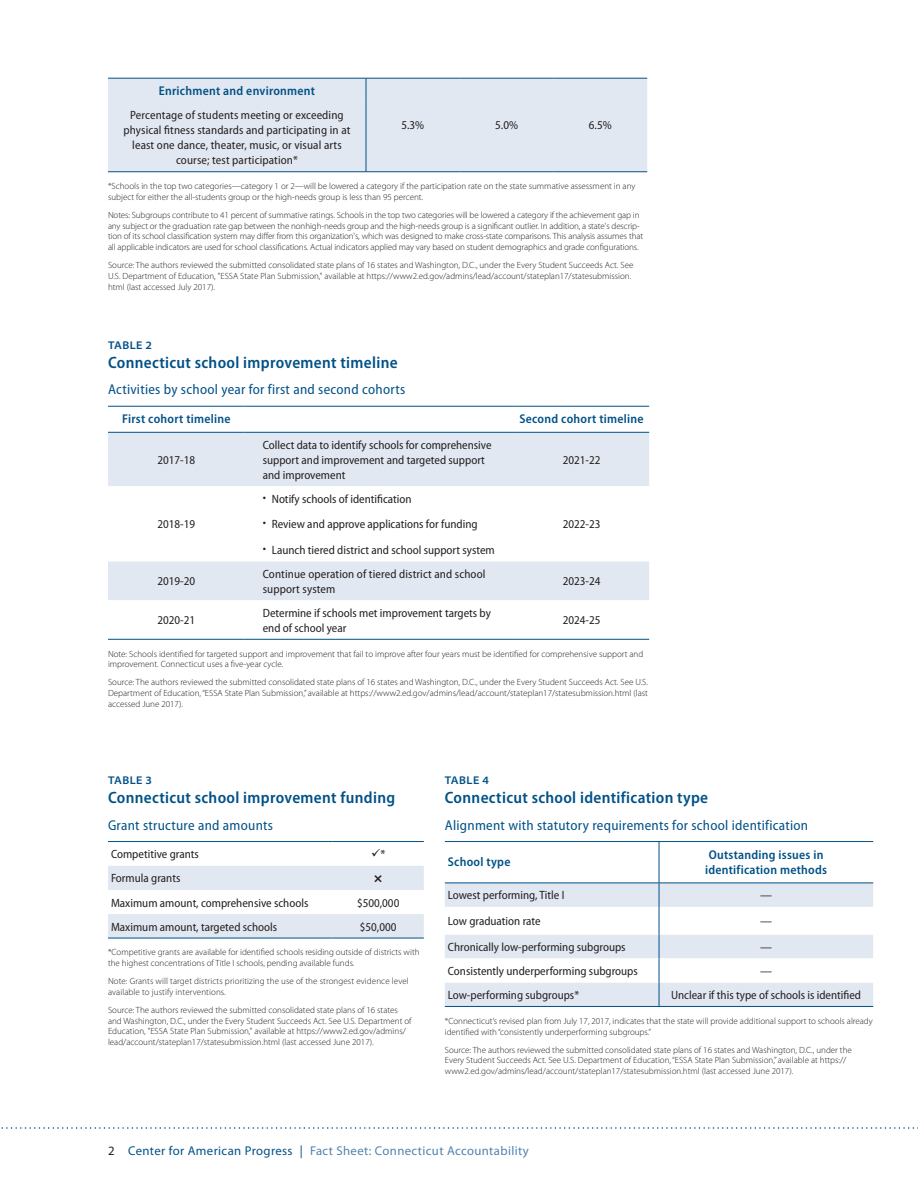
<style>
.page{position:relative;width:918px;height:1188px;background:#fff}
.page>*{position:absolute;margin:0;border:0;box-sizing:border-box;transform-origin:0 0}
.t1{font:600 semi-condensed 16.5px "Myriad Pro";letter-spacing:.02em;color:#005187}
.t2{font:semi-condensed 14.25px "Myriad Pro";letter-spacing:.02em;color:#005187}
.t3{font:600 semi-condensed 12.75px/15.3px "Myriad Pro";letter-spacing:.02em;color:#005187}
.t4{font:12.75px "Myriad Pro";letter-spacing:.03em;color:#5083af}
.t5{font:semi-condensed 12px/15px "Myriad Pro";color:#231f20}
.t6{font:12px "Myriad Pro";color:#231f20}
.t7{font:600 semi-expanded 11.25px "Myriad Pro";letter-spacing:.04em;color:#005187}
.t8{font:300 9px/10.8px "Myriad Pro";color:#231f20}
.s1{color:#231f20}
.s2{color:#005187}
</style>
<div class="page">
<svg style="left:1px;top:1127px;width:917px;height:2px"></svg>
<div style="left:108px;top:79px;width:539px;height:92px;background:#e2e8f1"></div>
<hr style="left:108px;top:78px;width:129px;height:1px;background:#005187">
<hr style="left:237px;top:78px;width:129px;height:1px;background:#005187">
<hr style="left:366px;top:78px;width:94px;height:1px;background:#005187">
<svg style="left:366px;top:78px;width:1px;height:25px"></svg>
<hr style="left:460px;top:78px;width:94px;height:1px;background:#005187">
<hr style="left:366px;top:103px;width:1px;height:69px;background:#005187">
<hr style="left:554px;top:78px;width:93px;height:1px;background:#005187">
<hr style="left:108px;top:171px;width:129px;height:1px;background:#005187">
<hr style="left:237px;top:171px;width:129px;height:1px;background:#005187">
<hr style="left:366px;top:171px;width:94px;height:1px;background:#005187">
<hr style="left:460px;top:171px;width:94px;height:1px;background:#005187">
<hr style="left:554px;top:171px;width:93px;height:1px;background:#005187">
<hr style="left:108px;top:841px;width:225px;height:1px;background:#005187">
<hr style="left:333px;top:841px;width:91px;height:1px;background:#005187">
<hr style="left:108px;top:938px;width:225px;height:1px;background:#005187">
<hr style="left:333px;top:938px;width:91px;height:1px;background:#005187">
<hr style="left:445px;top:1006px;width:214px;height:1px;background:#005187">
<hr style="left:445px;top:841px;width:214px;height:1px;background:#005187">
<hr style="left:659px;top:841px;width:214px;height:1px;background:#005187">
<hr style="left:659px;top:842px;width:1px;height:41px;background:#005187">
<svg style="left:445px;top:883px;width:428px;height:123px"></svg>
<hr style="left:659px;top:1006px;width:214px;height:1px;background:#005187">
<div style="left:108px;top:433px;width:541px;height:53px;background:#e2e8f1"></div>
<svg style="left:108px;top:561px;width:541px;height:78px"></svg>
<hr style="left:108px;top:406px;width:137px;height:1px;background:#005187">
<hr style="left:245px;top:406px;width:269px;height:1px;background:#005187">
<hr style="left:514px;top:406px;width:135px;height:1px;background:#005187">
<hr style="left:108px;top:432px;width:137px;height:1px;background:#005187">
<hr style="left:245px;top:432px;width:269px;height:1px;background:#005187">
<hr style="left:514px;top:432px;width:135px;height:1px;background:#005187">
<hr style="left:108px;top:639px;width:137px;height:1px;background:#005187">
<hr style="left:245px;top:639px;width:269px;height:1px;background:#005187">
<hr style="left:514px;top:639px;width:135px;height:1px;background:#005187">
<svg style="left:108px;top:866px;width:316px;height:72px"></svg>
<h3 class="t3" style="left:159px;top:84px;width:158px">Enrichment and environment</h3>
<h3 class="t5" style="left:124px;top:108px;width:228px;text-align:center">Percentage of students meeting or exceeding physical fitness standards and participating in at least one dance, theater, music, or visual arts course; test participation*</h3>
<p class="t8" style="left:108px;top:181px;width:529px">*Schools in the top two categories—category 1 or 2—will be lowered a category if the participation rate on the state summative assessment in any subject for either the all-students group or the high-needs group is less than 95 percent.</p>
<p class="t8" style="left:108px;top:209px;width:537px">Notes: Subgroups contribute to 41 percent of summative ratings. Schools in the top two categories will be lowered a category if the achievement gap in any subject or the graduation rate gap between the nonhigh-needs group and the high-needs group is a significant outlier. In addition, a state's descrip&shy;tion of its school classification system may differ from this organization's, which was designed to make cross-state comparisons. This analysis assumes that all applicable indicators are used for school classifications. Actual indicators applied may vary based on student demographics and grade configurations.</p>
<p class="t8" style="left:108px;top:260px;width:527px">Source: The authors reviewed the submitted consolidated state plans of 16 states and Washington, D.C., under the Every Student Succeeds Act. See<br>U.S. Department of Education, "ESSA State Plan Submission," available at https://www2.ed.gov/admins/lead/account/stateplan17/statesubmission. html (last accessed July 2017).</p>
<h3 class="t5" style="left:401px;top:118px;width:24px">5.3%</h3>
<h3 class="t5" style="left:495px;top:118px;width:24px">5.0%</h3>
<h3 class="t5" style="left:589px;top:118px;width:24px">6.5%</h3>
<p class="t7" style="left:108px;top:339px;width:46px">TABLE 2</p>
<h1 class="t1" style="left:108px;top:354px;width:291px">Connecticut school improvement timeline</h1>
<h2 class="t2" style="left:108px;top:382px;width:299px">Activities by school year for first and second cohorts</h2>
<h3 class="t3" style="left:122px;top:412px;width:110px">First cohort timeline</h3>
<h3 class="t3" style="left:519px;top:412px;width:126px">Second cohort timeline</h3>
<h3 class="t5" style="left:158px;top:453px;width:39px">2017-18</h3>
<h3 class="t5" style="left:263px;top:438px;width:230px">Collect data to identify schools for comprehensive support and improvement and targeted support and improvement</h3>
<h3 class="t5" style="left:563px;top:453px;width:39px">2021-22</h3>
<h3 class="t5" style="left:158px;top:517px;width:39px">2018-19</h3>
<h3 class="t5" style="left:263px;top:492px;width:150px">• Notify schools of identification</h3>
<h3 class="t5" style="left:263px;top:517px;width:216px">• Review and approve applications for funding</h3>
<h3 class="t5" style="left:263px;top:543px;width:234px">• Launch tiered district and school support system</h3>
<h3 class="t5" style="left:563px;top:517px;width:39px">2022-23</h3>
<h3 class="t5" style="left:158px;top:574px;width:39px">2019-20</h3>
<h3 class="t5" style="left:263px;top:567px;width:224px">Continue operation of tiered district and school support system</h3>
<h3 class="t5" style="left:563px;top:574px;width:39px">2023-24</h3>
<h3 class="t5" style="left:158px;top:613px;width:39px">2020-21</h3>
<h3 class="t5" style="left:263px;top:606px;width:230px">Determine if schools met improvement targets by end of school year</h3>
<h3 class="t5" style="left:563px;top:613px;width:39px">2024-25</h3>
<p class="t8" style="left:108px;top:648px;width:537px">Note: Schools identified for targeted support and improvement that fail to improve after four years must be identified for comprehensive support and improvement. Connecticut uses a five-year cycle.</p>
<p class="t8" style="left:108px;top:677px;width:542px;text-align:justify">Source: The authors reviewed the submitted consolidated state plans of 16 states and Washington, D.C., under the Every Student Succeeds Act. See U.S.<br>Department of Education, “ESSA State Plan Submission,” available at https://www2.ed.gov/admins/lead/account/stateplan17/statesubmission.html (last accessed June 2017).</p>
<p class="t7" style="left:108px;top:774px;width:46px">TABLE 3</p>
<h1 class="t1" style="left:108px;top:789px;width:289px">Connecticut school improvement funding</h1>
<h2 class="t2" style="left:108px;top:817px;width:167px">Grant structure and amounts</h2>
<h3 class="t5" style="left:111px;top:847px;width:89px">Competitive grants</h3>
<h3 class="t6" style="left:371px;top:847px;width:16px">✓*</h3>
<h3 class="t5" style="left:111px;top:867px;width:199px;line-height:24.2px">Formula grants<br>Maximum amount, comprehensive schools</h3>
<h3 class="t5" style="left:357px;top:895px;width:44px">$500,000</h3>
<h3 class="t5" style="left:111px;top:919px;width:168px">Maximum amount, targeted schools</h3>
<h3 class="t5" style="left:360px;top:919px;width:38px">$50,000</h3>
<p class="t8" style="left:108px;top:947px;width:313px">*Competitive grants are available for identified schools residing outside of districts with the highest concentrations of Title I schools, pending available funds.</p>
<p class="t8" style="left:108px;top:976px;width:302px">Note: Grants will target districts prioritizing the use of the strongest evidence level available to justify interventions.</p>
<p class="t8" style="left:108px;top:1004px;width:305px">Source: The authors reviewed the submitted consolidated state plans of 16 states and Washington, D.C., under the Every Student Succeeds Act. See U.S. Department of Education, "ESSA State Plan Submission," available at https://www2.ed.gov/admins/ lead/account/stateplan17/statesubmission.html (last accessed June 2017).</p>
<p class="t7" style="left:445px;top:774px;width:46px">TABLE 4</p>
<h1 class="t1" style="left:445px;top:789px;width:265px">Connecticut school identification type</h1>
<h2 class="t2" style="left:445px;top:817px;width:365px">Alignment with statutory requirements for school identification</h2>
<h3 class="t3" style="left:448px;top:855px;width:64px">School type</h3>
<h3 class="t3" style="left:705px;top:847px;width:124px">Outstanding issues in identification methods</h3>
<h3 class="t5" style="left:448px;top:888px;width:118px">Lowest performing, Title I</h3>
<h3 class="t5" style="left:760px;top:888px;width:13px">—</h3>
<h3 class="t5" style="left:448px;top:914px;width:94px">Low graduation rate</h3>
<h3 class="t5" style="left:760px;top:914px;width:13px">—</h3>
<h3 class="t5" style="left:448px;top:940px;width:179px">Chronically low-performing subgroups</h3>
<h3 class="t5" style="left:760px;top:940px;width:13px">—</h3>
<h3 class="t5" style="left:448px;top:964px;width:191px">Consistently underperforming subgroups</h3>
<h3 class="t5" style="left:760px;top:964px;width:13px">—</h3>
<h3 class="t5" style="left:448px;top:988px;width:133px">Low-performing subgroups*</h3>
<h3 class="t5" style="left:671px;top:988px;width:192px">Unclear if this type of schools is identified</h3>
<p class="t8" style="left:445px;top:1015px;width:429px">*Connecticut’s revised plan from July 17, 2017, indicates that the state will provide additional support to schools already identified with “consistently underperforming subgroups.”</p>
<p class="t8" style="left:445px;top:1044px;width:409px">Source: The authors reviewed the submitted consolidated state plans of 16 states and Washington, D.C., under the<br>Every Student Succeeds Act. See U.S. Department of Education, “ESSA State Plan Submission,” available at https:// www2.ed.gov/admins/lead/account/stateplan17/statesubmission.html (last accessed June 2017).</p>
<h3 class="t4" style="left:108px;top:1143px;width:422px"><span class="s1">2</span> <span class="s2">Center for American Progress |</span> Fact Sheet: Connecticut Accountability</h3>
</div>
